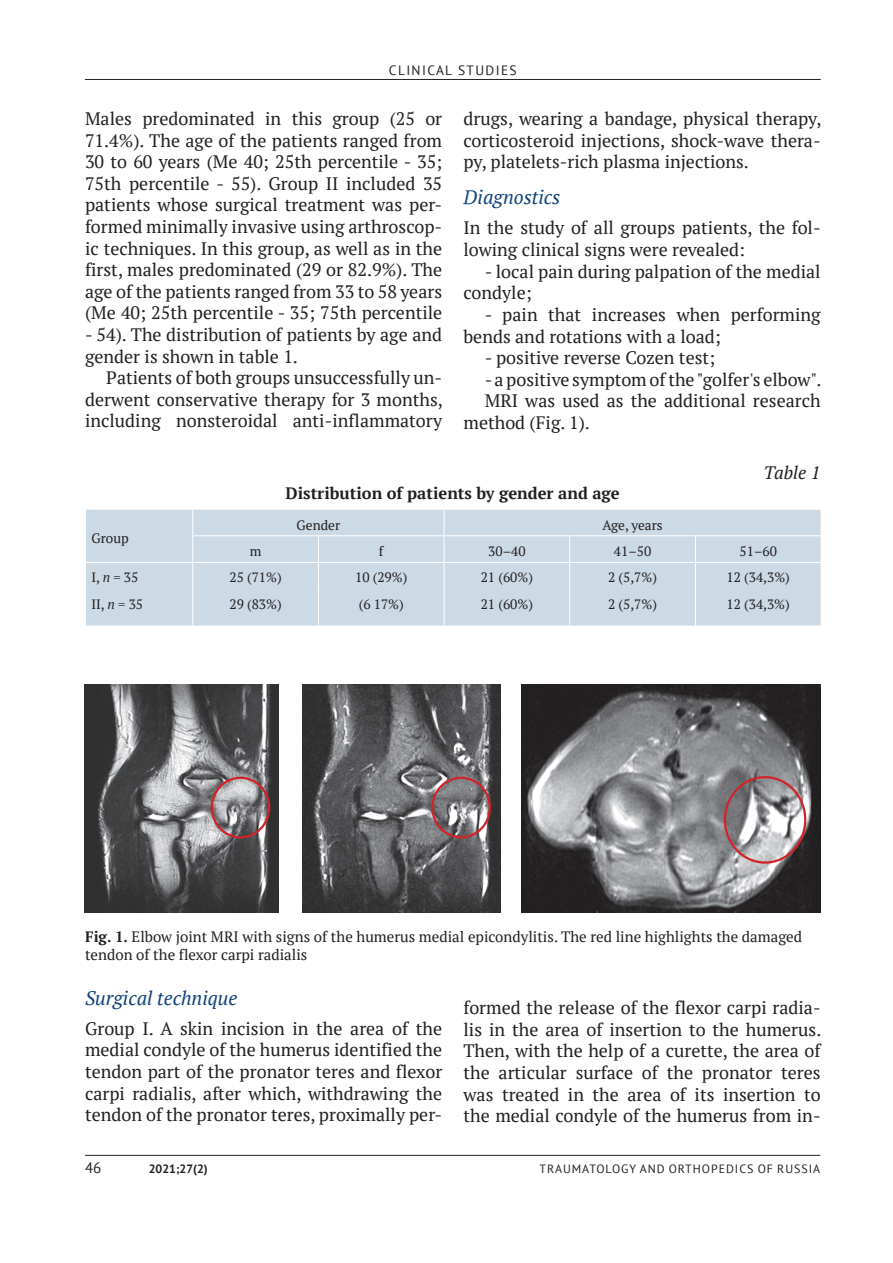
<style>
.page{position:relative;width:893px;height:1263px;background:#fff}
.page>*{position:absolute;margin:0;border:0;box-sizing:border-box;transform-origin:0 0}
.t1{font:italic 19.5px "PT Serif";color:#114378}
.t2{font:18px/21.6px "PT Serif";color:#231f20;text-align:justify}
.t3{font:italic 18px "PT Serif";color:#231f20}
.t4{font:700 16.5px "PT Serif";color:#231f20}
.t5{font:15px/18px "PT Serif";color:#231f20}
.t6{font:15px "PT Sans";color:#231f20}
.t7{font:13.5px "PT Serif";color:#231f20}
.t8{font:13.5px "PT Sans";letter-spacing:.1em;color:#231f20}
.t9{font:12px "PT Sans";letter-spacing:.08em;color:#231f20}
.t10{font:700 12px "PT Sans";color:#231f20}
.s1{font-style:italic}
.s2{font-weight:700}
</style>
<div class="page">
<hr style="left:85px;top:79px;width:736px;height:1px;background:#231f20">
<hr style="left:85px;top:1155px;width:735px;height:1px;background:#231f20">
<div style="left:86px;top:510px;width:735px;height:116px;background:#ccdae5"></div>
<hr style="left:192px;top:535px;width:126px;height:1px;background:#fff">
<hr style="left:318px;top:535px;width:126px;height:1px;background:#fff">
<hr style="left:444px;top:535px;width:126px;height:1px;background:#fff">
<hr style="left:570px;top:535px;width:125px;height:1px;background:#fff">
<hr style="left:695px;top:535px;width:126px;height:1px;background:#fff">
<hr style="left:85px;top:562px;width:108px;height:1px;background:#fff">
<hr style="left:193px;top:562px;width:125px;height:1px;background:#fff">
<svg style="left:192px;top:509px;width:1px;height:80px"></svg>
<hr style="left:318px;top:562px;width:126px;height:1px;background:#fff">
<svg style="left:318px;top:536px;width:1px;height:53px"></svg>
<hr style="left:444px;top:562px;width:126px;height:1px;background:#fff">
<svg style="left:444px;top:509px;width:1px;height:80px"></svg>
<hr style="left:570px;top:562px;width:125px;height:1px;background:#fff">
<svg style="left:569px;top:536px;width:1px;height:53px"></svg>
<hr style="left:695px;top:562px;width:126px;height:1px;background:#fff">
<svg style="left:695px;top:536px;width:1px;height:53px"></svg>
<hr style="left:192px;top:589px;width:1px;height:37px;background:#fff">
<hr style="left:318px;top:589px;width:1px;height:37px;background:#fff">
<hr style="left:444px;top:589px;width:1px;height:37px;background:#fff">
<hr style="left:569px;top:589px;width:1px;height:37px;background:#fff">
<hr style="left:695px;top:589px;width:1px;height:37px;background:#fff">
<img style="left:85px;top:685px;width:194px;height:227px">
<img style="left:302px;top:685px;width:198px;height:227px">
<img style="left:522px;top:685px;width:298px;height:227px">
<div style="left:211px;top:777px;width:59px;height:61px;border:2px solid #d1232a;border-radius:50%"></div>
<div style="left:431px;top:777px;width:60px;height:61px;border:2px solid #d1232a;border-radius:50%"></div>
<div style="left:724px;top:776px;width:82px;height:88px;border:2px solid #d1232a;border-radius:50%"></div>
<p class="t8" style="left:389px;top:61px;width:129px">СLINICAL STUDIES</p>
<p class="t2" style="left:85px;top:109px;width:359px">Males predominated in this group (25 or 71.4%). The age of the patients ranged from 30 to 60 years (Me 40; 25th percentile - 35; 75th percentile - 55). Group II included 35 patients whose surgical treatment was per&shy;formed minimally invasive using arthroscop&shy;ic techniques. In this group, as well as in the first, males predominated (29 or 82.9%). The age of the patients ranged from 33 to 58 years (Me 40; 25th percentile - 35; 75th percentile</p>
<p class="t2" style="left:85px;top:325px;width:359px">- 54). The distribution of patients by age and gender is shown in table 1.</p>
<p class="t2" style="left:85px;top:368px;width:359px;text-indent:21px">Patients of both groups unsuccessfully un&shy;derwent conservative therapy for 3 months, including nonsteroidal anti-inflammatory</p>
<p class="t2" style="left:463px;top:109px;width:359px">drugs, wearing a bandage, physical therapy, corticosteroid injections, shock-wave thera&shy;py, platelets-rich plasma injections.</p>
<p class="t1" style="left:463px;top:187px;width:98px">Diagnostics</p>
<p class="t2" style="left:463px;top:218px;width:359px">In the study of all groups patients, the fol&shy;lowing clinical signs were revealed:</p>
<p class="t2" style="left:463px;top:261px;width:359px;text-indent:21px">- local pain during palpation of the medial condyle;</p>
<p class="t2" style="left:463px;top:304px;width:359px;text-indent:21px">- pain that increases when performing bends and rotations with a load;</p>
<p class="t2" style="left:485px;top:348px;width:232px">- positive reverse Cozen test;</p>
<p class="t2" style="left:485px;top:369px;width:338px">- a positive symptom of the "golfer's elbow".</p>
<p class="t2" style="left:485px;top:391px;width:337px">MRI was used as the additional research</p>
<p class="t2" style="left:463px;top:412px;width:128px">method (Fig. 1).</p>
<p class="t3" style="left:764px;top:463px;width:58px">Table 1</p>
<p class="t4" style="left:286px;top:484px;width:336px">Distribution of patients by gender and age</p>
<p class="t7" style="left:91px;top:531px;width:39px">Group</p>
<p class="t7" style="left:297px;top:517px;width:45px">Gender</p>
<p class="t7" style="left:602px;top:517px;width:62px">Age, years</p>
<p class="t7" style="left:250px;top:544px;width:13px">m</p>
<p class="t7" style="left:379px;top:544px;width:6px">f</p>
<p class="t7" style="left:488px;top:544px;width:39px">30–40</p>
<p class="t7" style="left:614px;top:544px;width:39px">41–50</p>
<p class="t7" style="left:740px;top:544px;width:39px">51–60</p>
<p class="t7" style="left:91px;top:570px;width:48px">I, <span class="s1">n</span> = 35</p>
<p class="t7" style="left:229px;top:570px;width:54px">25 (71%)</p>
<p class="t7" style="left:355px;top:570px;width:54px">10 (29%)</p>
<p class="t7" style="left:481px;top:570px;width:54px">21 (60%)</p>
<p class="t7" style="left:608px;top:570px;width:50px">2 (5,7%)</p>
<p class="t7" style="left:727px;top:570px;width:65px">12 (34,3%)</p>
<p class="t7" style="left:91px;top:597px;width:53px">II, <span class="s1">n</span> = 35</p>
<p class="t7" style="left:229px;top:597px;width:54px">29 (83%)</p>
<p class="t7" style="left:359px;top:597px;width:47px">(6 17%)</p>
<p class="t7" style="left:481px;top:597px;width:54px">21 (60%)</p>
<p class="t7" style="left:608px;top:597px;width:50px">2 (5,7%)</p>
<p class="t7" style="left:727px;top:597px;width:65px">12 (34,3%)</p>
<p class="t5" style="left:85px;top:928px;width:719px"><span class="s2">Fig. 1.</span> Elbow joint MRI with signs of the humerus medial epicondylitis. The red line highlights the damaged tendon of the flexor carpi radialis</p>
<p class="t1" style="left:85px;top:987px;width:154px">Surgical technique</p>
<p class="t2" style="left:85px;top:1018px;width:359px">Group I. A skin incision in the area of the medial condyle of the humerus identified the tendon part of the pronator teres and flexor carpi radialis, after which, withdrawing the tendon of the pronator teres, proximally per-</p>
<p class="t2" style="left:463px;top:998px;width:359px">formed the release of the flexor carpi radia&shy;lis in the area of insertion to the humerus.<br>Then, with the help of a curette, the area of the articular surface of the pronator teres was treated in the area of its insertion to the medial condyle of the humerus from in-</p>
<p class="t6" style="left:85px;top:1158px;width:18px">46</p>
<p class="t10" style="left:149px;top:1160px;width:60px">2021;27(2)</p>
<p class="t9" style="left:540px;top:1161px;width:110px">TRAU MATOLOGY AND</p>
<p class="t9" style="left:669px;top:1161px;width:58px">ORTHOPEDICS</p>
<p class="t9" style="left:758px;top:1161px;width:28px">OF RUSSIA</p>
</div>
